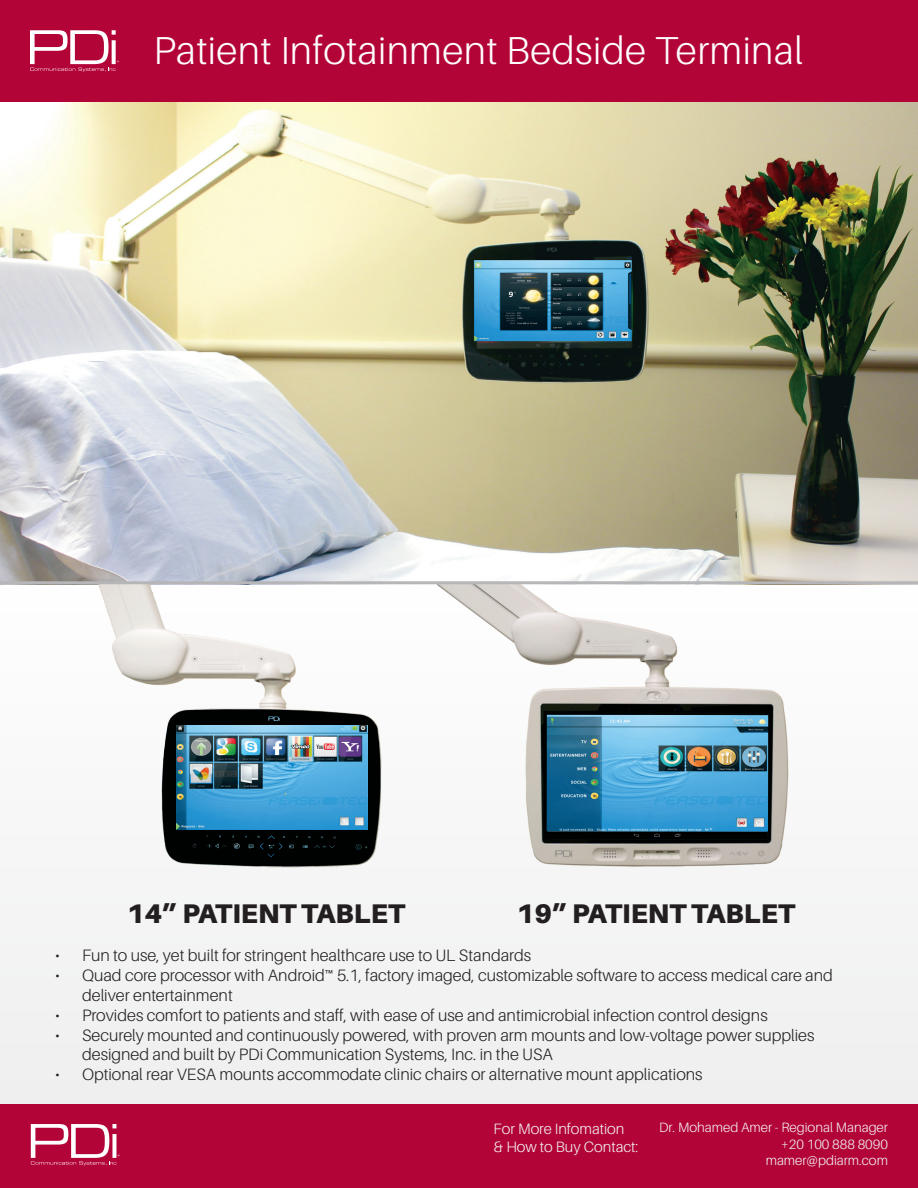
<style>
.page{position:relative;width:918px;height:1188px;background:#fff}
.page>*{position:absolute;margin:0;border:0;box-sizing:border-box;transform-origin:0 0}
.t1{font:300 39px "Aileron";letter-spacing:.01em;color:#fff}
.t2{font:900 27px "Aileron";color:#231f20}
.t3{font:300 16.5px/19.8px "Aileron";color:#231f20}
.t4{font:300 15px/18px "Aileron";color:#f2f3f4}
.t5{font:300 13.5px/16.2px "Aileron";color:#f2f3f4;text-align:right}
.t6{font:4.95px "Myriad Pro";color:#fff}
</style>
<div class="page">
<img style="left:0;top:101px;width:918px;height:480px">
<div style="left:0;top:584px;width:918px;height:604px;background:#f3f3f3"></div>
<img style="left:87px;top:584px;width:317px;height:284px">
<img style="left:437px;top:584px;width:404px;height:283px">
<hr style="left:0;top:581px;width:918px;height:3px;background:#b6b6b8">
<div style="left:0;top:0;width:918px;height:101px;background:#b30437"></div>
<svg style="left:30px;top:30px;width:86px;height:42px"></svg>
<svg style="left:112px;top:40px;width:4px;height:24px"></svg>
<div style="left:0;top:1104px;width:918px;height:84px;background:#b30437"></div>
<svg style="left:31px;top:1124px;width:85px;height:41px"></svg>
<svg style="left:112px;top:1134px;width:4px;height:24px"></svg>
<img style="left:176px;top:725px;width:191px;height:104px">
<img style="left:547px;top:715px;width:221px;height:117px">
<p class="t6" style="left:117px;top:59px;width:4px">®</p>
<h1 class="t1" style="left:153px;top:30px;width:651px">Patient Infotainment Bedside Terminal</h1>
<h2 class="t2" style="left:127px;top:898px;width:280px">14” PATIENT TABLET</h2>
<h2 class="t2" style="left:517px;top:898px;width:280px">19” PATIENT TABLET</h2>
<p class="t3" style="left:55px;top:946px;width:478px">• Fun to use, yet built for stringent healthcare use to UL Standards</p>
<p class="t3" style="left:82px;top:966px;width:752px;text-indent:-27px">• Quad core processor with Android™ 5.1, factory imaged, customizable software to access medical care and deliver entertainment</p>
<p class="t3" style="left:55px;top:1005px;width:714px">• Provides comfort to patients and staff, with ease of use and antimicrobial infection control designs</p>
<p class="t3" style="left:82px;top:1025px;width:734px;text-indent:-27px">• Securely mounted and continuously powered, with proven arm mounts and low-voltage power supplies designed and built by PDi Communication Systems, Inc. in the USA</p>
<p class="t3" style="left:55px;top:1065px;width:649px">• Optional rear VESA mounts accommodate clinic chairs or alternative mount applications</p>
<p class="t6" style="left:118px;top:1153px;width:4px">®</p>
<p class="t4" style="left:494px;top:1120px;width:146px">For More Infomation<br>&amp; How to Buy Contact:</p>
<p class="t5" style="left:659px;top:1120px;width:230px">Dr. Mohamed Amer - Regional Manager +20 100 888 8090 mamer@pdiarm.com</p>
</div>
